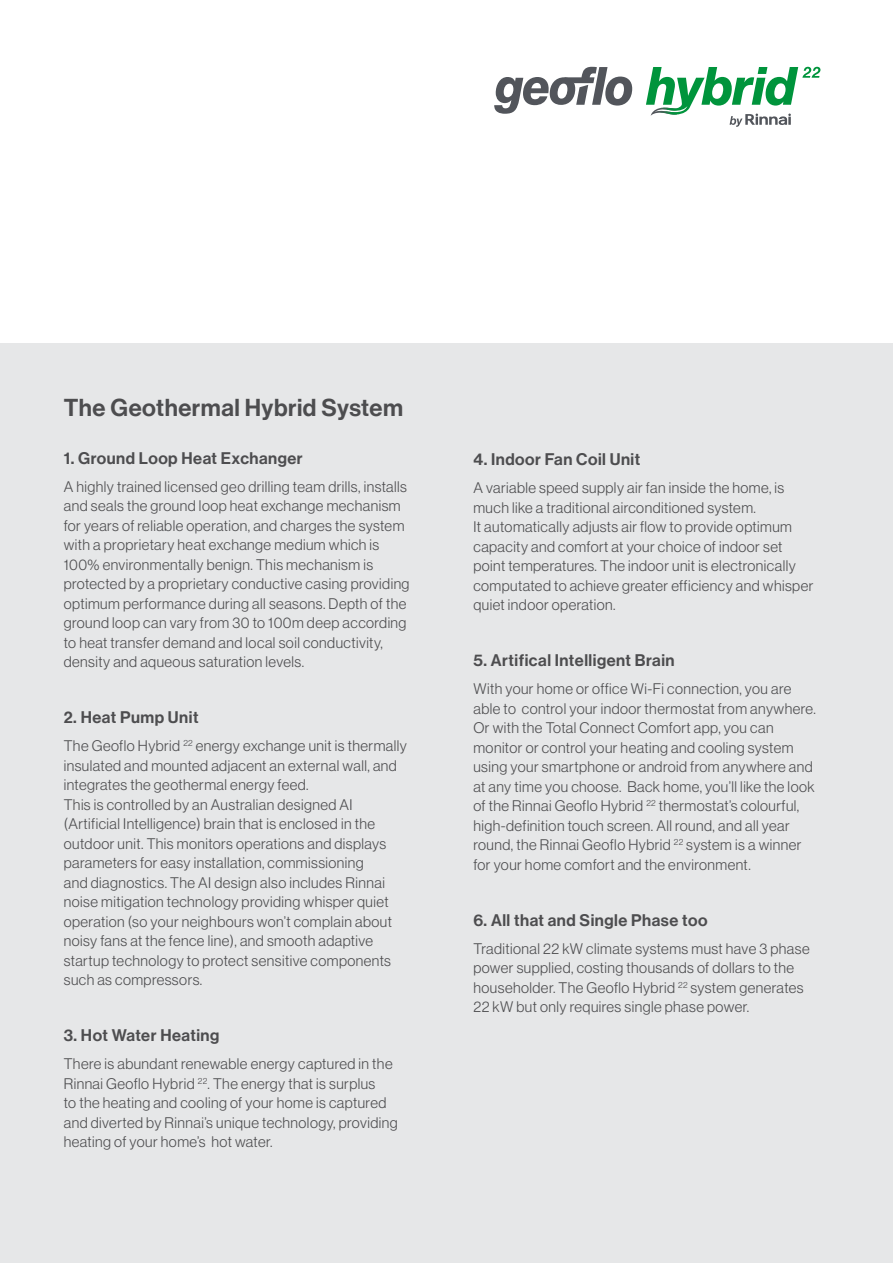
<style>
.page{position:relative;width:893px;height:1263px;background:#fff}
.page>*{position:absolute;margin:0;border:0;box-sizing:border-box;transform-origin:0 0}
.t1{font:24px "Neue Haas Display Mediu";letter-spacing:.02em;color:#4d4d4f}
.t2{font:16.5px "Neue Haas Display Mediu";letter-spacing:.03em;color:#4d4d4f}
.t3{font:300 15px/19.5px "Neue Haas Display";letter-spacing:.03em;color:#4d4d4f}
</style>
<div class="page">
<div style="left:0;top:343px;width:893px;height:920px;background:#e6e7e8"></div>
<svg style="left:494px;top:67px;width:138px;height:47px"></svg>
<svg style="left:646px;top:67px;width:174px;height:60px"></svg>
<h1 class="t1" style="left:64px;top:394px;width:341px">The Geothermal Hybrid System</h1>
<p class="t2" style="left:64px;top:448px;width:240px">1. Ground Loop Heat Exchanger</p>
<p class="t3" style="left:64px;top:477px;width:347px">A highly trained licensed geo drilling team drills, installs and seals the ground loop heat exchange mechanism for years of reliable operation, and charges the system with a proprietary heat exchange medium which is 100% environmentally benign. This mechanism is protected by a proprietary conductive casing providing optimum performance during all seasons. Depth of the ground loop can vary from 30 to 100m deep according to heat transfer demand and local soil conductivity, density and aqueous saturation levels.</p>
<p class="t2" style="left:64px;top:708px;width:136px">2. Heat Pump Unit</p>
<p class="t3" style="left:64px;top:736px;width:345px">The Geoflo Hybrid <sup>22</sup> energy exchange unit is thermally insulated and mounted adjacent an external wall, and integrates the geothermal energy feed.<br>This is controlled by an Australian designed AI (Artificial Intelligence) brain that is enclosed in the outdoor unit. This monitors operations and displays parameters for easy installation, commissioning<br>and diagnostics. The AI design also includes Rinnai noise mitigation technology providing whisper quiet operation (so your neighbours won’t complain about noisy fans at the fence line), and smooth adaptive startup technology to protect sensitive components such as compressors.</p>
<p class="t2" style="left:64px;top:1026px;width:157px">3. Hot Water Heating</p>
<p class="t3" style="left:64px;top:1054px;width:335px">There is abundant renewable energy captured in the Rinnai Geoflo Hybrid <sup>22</sup>. The energy that is surplus<br>to the heating and cooling of your home is captured and diverted by Rinnai’s unique technology, providing heating of your home’s hot water.</p>
<p class="t2" style="left:473px;top:450px;width:168px">4. Indoor Fan Coil Unit</p>
<p class="t3" style="left:473px;top:478px;width:341px">A variable speed supply air fan inside the home, is much like a traditional airconditioned system.<br>It automatically adjusts air flow to provide optimum capacity and comfort at your choice of indoor set point temperatures. The indoor unit is electronically computated to achieve greater efficiency and whisper quiet indoor operation.</p>
<p class="t2" style="left:473px;top:651px;width:203px">5. Artifical Intelligent Brain</p>
<p class="t3" style="left:473px;top:679px;width:344px">With your home or office Wi-Fi connection, you are able to control your indoor thermostat from anywhere.<br>Or with the Total Connect Comfort app, you can monitor or control your heating and cooling system using your smartphone or android from anywhere and at any time you choose. Back home, you’ll like the look of the Rinnai Geoflo Hybrid <sup>22</sup> thermostat’s colourful, high-definition touch screen. All round, and all year round, the Rinnai Geoflo Hybrid <sup>22</sup> system is a winner for your home comfort and the environment.</p>
<p class="t2" style="left:473px;top:910px;width:236px">6. All that and Single Phase too</p>
<p class="t3" style="left:473px;top:939px;width:338px">Traditional 22 kW climate systems must have 3 phase power supplied, costing thousands of dollars to the householder. The Geoflo Hybrid <sup>22</sup> system generates 22 kW but only requires single phase power.</p>
</div>
